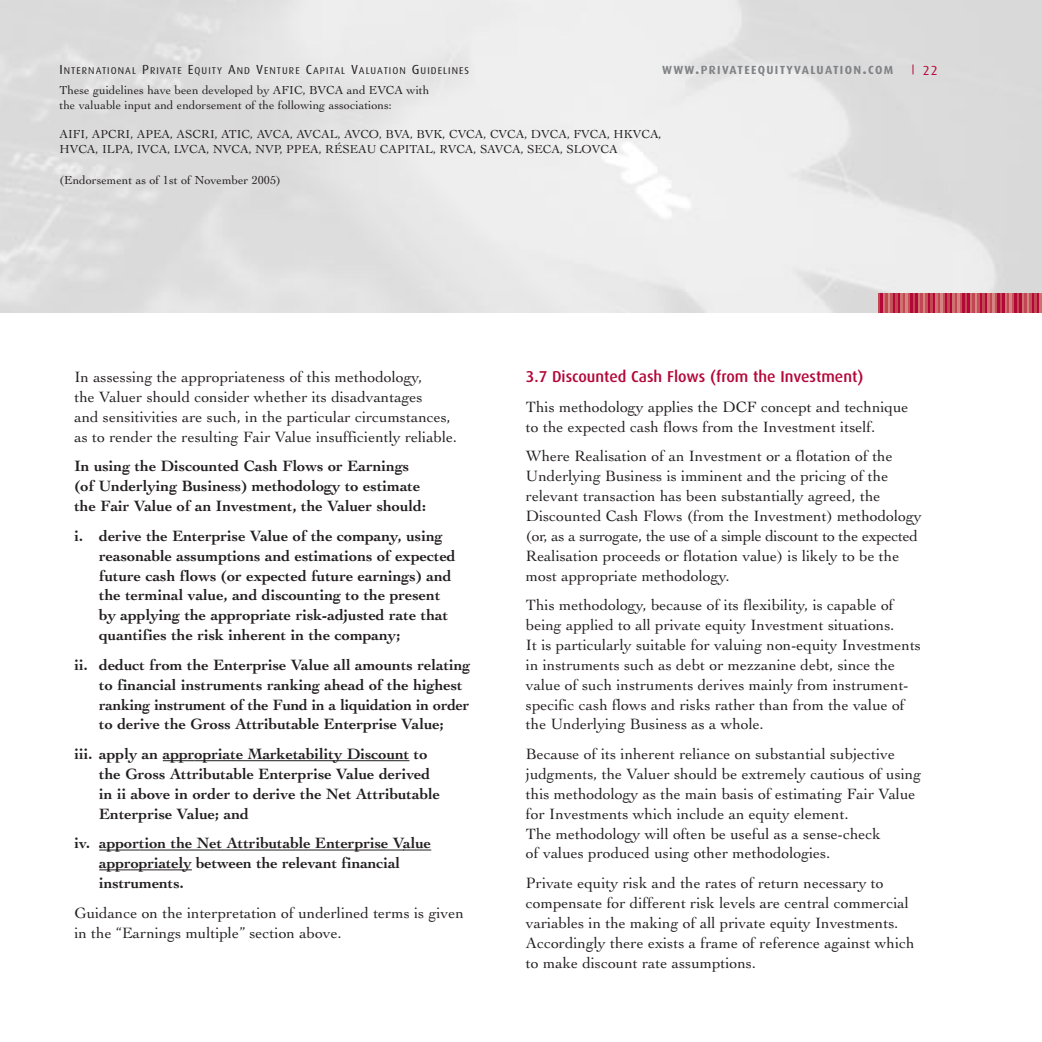
<style>
.page{position:relative;width:1042px;height:1042px;background:#fff}
.page>*{position:absolute;margin:0;border:0;box-sizing:border-box;transform-origin:0 0}
.t1{font:15.75px/19.8px "Cochin";color:#231f20}
.t2{font:700 15.75px/19.8px "Cochin";color:#231f20}
.t3{font:500 15.75px "Dax";color:#b30738}
.t4{font:13.12px "Dax";color:#b30738}
.t5{font:12.25px/14.7px "Cochin";color:#231f20}
.t6{font:700 11.9px "Dax";letter-spacing:.115em;color:#808285}
.t7{font:9.8px "Dax";letter-spacing:.105em;color:#231f20}
.s1{font-size:13.12px}
.s2{font-size:15.75px}
</style>
<div class="page">
<hr style="left:163px;top:760px;width:32px;height:1px;background:#231f20">
<hr style="left:195px;top:760px;width:214px;height:1px;background:#231f20">
<hr style="left:99px;top:849px;width:40px;height:1px;background:#231f20">
<hr style="left:139px;top:849px;width:265px;height:1px;background:#231f20">
<svg style="left:403px;top:849px;width:28px;height:1px"></svg>
<hr style="left:99px;top:869px;width:32px;height:1px;background:#231f20">
<hr style="left:131px;top:869px;width:61px;height:1px;background:#231f20">
<hr style="left:878px;top:293px;width:3px;height:20px;background:#c14752">
<hr style="left:881px;top:293px;width:2px;height:20px;background:#b30738">
<hr style="left:883px;top:293px;width:2px;height:20px;background:#cf7170">
<hr style="left:885px;top:293px;width:3px;height:20px;background:#c14752">
<hr style="left:888px;top:293px;width:2px;height:20px;background:#d68482">
<hr style="left:890px;top:293px;width:3px;height:20px;background:#c45259">
<hr style="left:893px;top:293px;width:2px;height:20px;background:#b30738">
<hr style="left:895px;top:293px;width:3px;height:20px;background:#c14752">
<hr style="left:898px;top:293px;width:2px;height:20px;background:#b30738">
<hr style="left:900px;top:293px;width:3px;height:20px;background:#cf7170">
<hr style="left:903px;top:293px;width:2px;height:20px;background:#c14752">
<hr style="left:905px;top:293px;width:3px;height:20px;background:#d68482">
<hr style="left:908px;top:293px;width:2px;height:20px;background:#c45259">
<hr style="left:910px;top:293px;width:3px;height:20px;background:#b30738">
<hr style="left:913px;top:293px;width:2px;height:20px;background:#c14752">
<hr style="left:915px;top:293px;width:3px;height:20px;background:#b30738">
<hr style="left:918px;top:293px;width:2px;height:20px;background:#cf7170">
<hr style="left:920px;top:293px;width:3px;height:20px;background:#c14752">
<hr style="left:923px;top:293px;width:2px;height:20px;background:#d68482">
<hr style="left:925px;top:293px;width:3px;height:20px;background:#c45259">
<hr style="left:928px;top:293px;width:2px;height:20px;background:#b30738">
<hr style="left:930px;top:293px;width:3px;height:20px;background:#c14752">
<hr style="left:933px;top:293px;width:2px;height:20px;background:#b30738">
<hr style="left:935px;top:293px;width:3px;height:20px;background:#cf7170">
<hr style="left:938px;top:293px;width:2px;height:20px;background:#c14752">
<hr style="left:940px;top:293px;width:3px;height:20px;background:#d68482">
<hr style="left:943px;top:293px;width:2px;height:20px;background:#c45259">
<hr style="left:945px;top:293px;width:2px;height:20px;background:#b30738">
<hr style="left:947px;top:293px;width:3px;height:20px;background:#c14752">
<hr style="left:950px;top:293px;width:2px;height:20px;background:#b30738">
<hr style="left:952px;top:293px;width:3px;height:20px;background:#cf7170">
<hr style="left:955px;top:293px;width:2px;height:20px;background:#c14752">
<hr style="left:957px;top:293px;width:3px;height:20px;background:#d68482">
<hr style="left:960px;top:293px;width:2px;height:20px;background:#c45259">
<hr style="left:962px;top:293px;width:3px;height:20px;background:#b30738">
<hr style="left:965px;top:293px;width:2px;height:20px;background:#c14752">
<hr style="left:967px;top:293px;width:3px;height:20px;background:#b30738">
<hr style="left:970px;top:293px;width:2px;height:20px;background:#cf7170">
<hr style="left:972px;top:293px;width:3px;height:20px;background:#c14752">
<hr style="left:975px;top:293px;width:2px;height:20px;background:#d68482">
<hr style="left:977px;top:293px;width:3px;height:20px;background:#c45259">
<hr style="left:980px;top:293px;width:2px;height:20px;background:#b30738">
<hr style="left:982px;top:293px;width:3px;height:20px;background:#c14752">
<hr style="left:985px;top:293px;width:2px;height:20px;background:#b30738">
<hr style="left:987px;top:293px;width:3px;height:20px;background:#cf7170">
<hr style="left:990px;top:293px;width:2px;height:20px;background:#c14752">
<hr style="left:992px;top:293px;width:3px;height:20px;background:#d68482">
<hr style="left:995px;top:293px;width:2px;height:20px;background:#c45259">
<hr style="left:997px;top:293px;width:3px;height:20px;background:#b30738">
<hr style="left:1000px;top:293px;width:2px;height:20px;background:#c14752">
<hr style="left:1002px;top:293px;width:3px;height:20px;background:#b30738">
<hr style="left:1005px;top:293px;width:2px;height:20px;background:#cf7170">
<hr style="left:1007px;top:293px;width:2px;height:20px;background:#c14752">
<hr style="left:1009px;top:293px;width:3px;height:20px;background:#d68482">
<hr style="left:1012px;top:293px;width:2px;height:20px;background:#c45259">
<hr style="left:1014px;top:293px;width:3px;height:20px;background:#b30738">
<hr style="left:1017px;top:293px;width:2px;height:20px;background:#c14752">
<hr style="left:1019px;top:293px;width:3px;height:20px;background:#b30738">
<hr style="left:1022px;top:293px;width:2px;height:20px;background:#cf7170">
<hr style="left:1024px;top:293px;width:3px;height:20px;background:#c14752">
<hr style="left:1027px;top:293px;width:2px;height:20px;background:#d68482">
<hr style="left:1029px;top:293px;width:3px;height:20px;background:#c45259">
<hr style="left:1032px;top:293px;width:2px;height:20px;background:#b30738">
<hr style="left:1034px;top:293px;width:3px;height:20px;background:#c14752">
<hr style="left:1037px;top:293px;width:2px;height:20px;background:#b30738">
<hr style="left:1039px;top:293px;width:2px;height:20px;background:#cf7170">
<p class="t7" style="left:60px;top:66px;width:411px"><span class="s1">I</span>NTERNATIONAL <span class="s1">P</span>RIVATE <span class="s1">E</span>QUITY <span class="s1">A</span>ND <span class="s1">V</span>ENTURE <span class="s1">C</span>APITAL <span class="s1">V</span>ALUATION <span class="s1">G</span>UIDELINES</p>
<p class="t6" style="left:662px;top:64px;width:232px">WWW<span class="s2">.</span>PRIVATEEQUITYVALUATION<span class="s2">.</span>COM</p>
<p class="t4" style="left:923px;top:63px;width:16px">22</p>
<p class="t5" style="left:60px;top:83px;width:371px">These guidelines have been developed by AFIC, BVCA and EVCA with the valuable input and endorsement of the following associations:</p>
<p class="t5" style="left:60px;top:127px;width:604px">AIFI, APCRI, APEA, ASCRI, ATIC, AVCA, AVCAL, AVCO, BVA, BVK, CVCA, CVCA, DVCA, FVCA, HKVCA,<br>HVCA, ILPA, IVCA, LVCA, NVCA, NVP, PPEA, RÉSEAU CAPITAL, RVCA, SAVCA, SECA, SLOVCA</p>
<p class="t5" style="left:60px;top:172px;width:223px">(Endorsement as of 1st of November 2005)</p>
<p class="t1" style="left:74px;top:367px;width:384px">In assessing the appropriateness of this methodology,<br>the Valuer should consider whether its disadvantages<br>and sensitivities are such, in the particular circumstances, as to render the resulting Fair Value insufficiently reliable.</p>
<p class="t2" style="left:74px;top:456px;width:353px">In using the Discounted Cash Flows or Earnings (of Underlying Business) methodology to estimate the Fair Value of an Investment, the Valuer should:</p>
<p class="t2" style="left:99px;top:526px;width:358px;text-indent:-25px">i. derive the Enterprise Value of the company, using reasonable assumptions and estimations of expected future cash flows (or expected future earnings) and the terminal value, and discounting to the present by applying the appropriate risk-adjusted rate that quantifies the risk inherent in the company;</p>
<p class="t2" style="left:99px;top:655px;width:373px;text-indent:-25px">ii. deduct from the Enterprise Value all amounts relating to financial instruments ranking ahead of the highest ranking instrument of the Fund in a liquidation in order to derive the Gross Attributable Enterprise Value;</p>
<p class="t2" style="left:99px;top:744px;width:342px;text-indent:-25px">iii. apply an appropriate Marketability Discount to the Gross Attributable Enterprise Value derived in ii above in order to derive the Net Attributable Enterprise Value; and</p>
<p class="t2" style="left:99px;top:833px;width:333px;text-indent:-25px">iv. apportion the Net Attributable Enterprise Value appropriately between the relevant financial instruments.</p>
<p class="t1" style="left:74px;top:903px;width:391px">Guidance on the interpretation of underlined terms is given in the “Earnings multiple” section above.</p>
<p class="t3" style="left:526px;top:368px;width:339px">3.7 Discounted Cash Flows (from the Investment)</p>
<p class="t1" style="left:526px;top:397px;width:384px">This methodology applies the DCF concept and technique to the expected cash flows from the Investment itself.</p>
<p class="t1" style="left:526px;top:446px;width:397px">Where Realisation of an Investment or a flotation of the Underlying Business is imminent and the pricing of the relevant transaction has been substantially agreed, the Discounted Cash Flows (from the Investment) methodology (or, as a surrogate, the use of a simple discount to the expected Realisation proceeds or flotation value) is likely to be the most appropriate methodology.</p>
<p class="t1" style="left:526px;top:595px;width:397px">This methodology, because of its flexibility, is capable of being applied to all private equity Investment situations.<br>It is particularly suitable for valuing non-equity Investments in instruments such as debt or mezzanine debt, since the value of such instruments derives mainly from instrument&shy;specific cash flows and risks rather than from the value of the Underlying Business as a whole.</p>
<p class="t1" style="left:526px;top:744px;width:397px">Because of its inherent reliance on substantial subjective judgments, the Valuer should be extremely cautious of using this methodology as the main basis of estimating Fair Value for Investments which include an equity element.<br>The methodology will often be useful as a sense-check<br>of values produced using other methodologies.</p>
<p class="t1" style="left:526px;top:873px;width:390px">Private equity risk and the rates of return necessary to compensate for different risk levels are central commercial variables in the making of all private equity Investments.<br>Accordingly there exists a frame of reference against which to make discount rate assumptions.</p>
</div>
